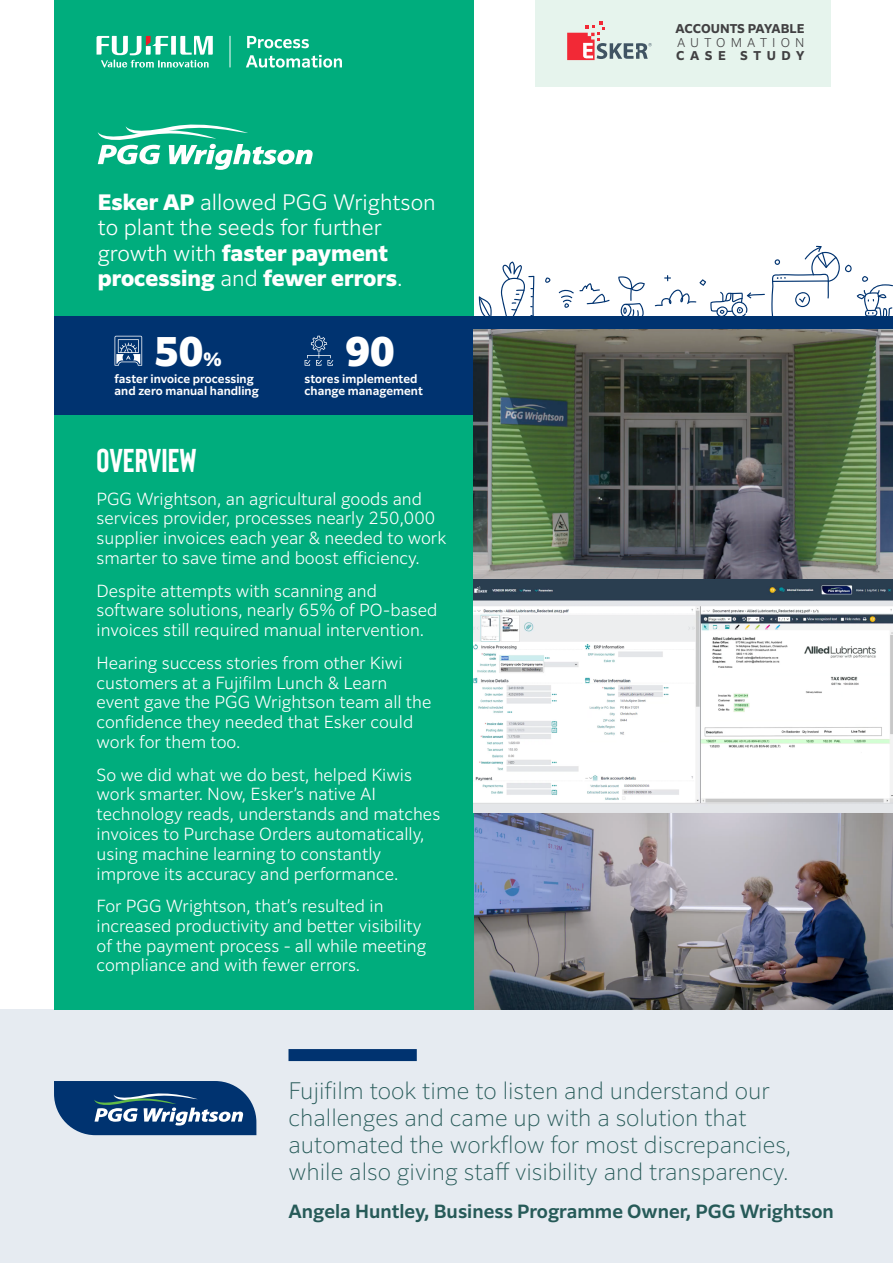
<style>
.page{position:relative;width:893px;height:1263px;background:#fff}
.page>*{position:absolute;margin:0;border:0;box-sizing:border-box;transform-origin:0 0}
.t1{font:800 39px "Clarimo UDPE";color:#fff}
.t2{font:700 33px "Bison";color:#fff}
.t3{font:200 22.5px/27px "Clarimo UDPE";color:#265a58}
.t4{font:300 21px/25.2px "Clarimo UDPE";color:#fff}
.t5{font:600 18px "Clarimo UDPE";color:#265a58}
.t6{font:300 16.5px/19.8px "Clarimo UDPE";color:#fff}
.t7{font:700 12px "Clarimo UDPE";color:#414042}
.t8{font:300 12px "Clarimo UDPE";letter-spacing:.43em;color:#414042}
.t9{font:700 12px "Clarimo UDPE";letter-spacing:.47em;color:#414042}
.t10{font:600 11.25px/12px "Clarimo UDPE";color:#fff}
.s1{font-weight:800}
.s2{font-size:18px}
</style>
<div class="page">
<div style="left:54px;top:0;width:419px;height:317px;background:#00ad7d"></div>
<div style="left:0;top:1010px;width:893px;height:253px;background:#e6ebf1"></div>
<div style="left:288px;top:1049px;width:129px;height:12px;background:#003370"></div>
<img style="left:473px;top:414px;width:420px;height:596px">
<div style="left:536px;top:0;width:295px;height:86px;background:#e6f4ed"></div>
<svg style="left:567px;top:21px;width:85px;height:39px"></svg>
<div style="left:54px;top:414px;width:419px;height:596px;background:#00ad7d"></div>
<svg style="left:54px;top:316px;width:839px;height:98px;fill:#003370"></svg>
<svg style="left:98px;top:124px;width:215px;height:46px"></svg>
<svg style="left:54px;top:1081px;width:202px;height:54px"></svg>
<svg style="left:115px;top:336px;width:27px;height:30px"></svg>
<svg style="left:305px;top:336px;width:28px;height:30px"></svg>
<svg style="left:97px;top:36px;width:116px;height:32px"></svg>
<svg style="left:247px;top:36px;width:62px;height:12px"></svg>
<svg style="left:246px;top:55px;width:96px;height:13px"></svg>
<hr style="left:230px;top:36px;width:1px;height:31px;background:#fff">
<svg style="left:501px;top:261px;width:33px;height:66px"></svg>
<svg style="left:771px;top:246px;width:122px;height:79px"></svg>
<svg style="left:618px;top:276px;width:27px;height:42px"></svg>
<svg style="left:559px;top:283px;width:51px;height:25px"></svg>
<svg style="left:479px;top:296px;width:13px;height:23px"></svg>
<svg style="left:545px;top:277px;width:5px;height:6px"></svg>
<svg style="left:655px;top:275px;width:110px;height:43px"></svg>
<p class="t4" style="left:98px;top:188px;width:340px"><span class="s1">Esker AP</span> allowed PGG Wrightson to plant the seeds for further growth with <span class="s1">faster payment processing</span> and <span class="s1">fewer errors</span>.</p>
<h1 class="t1" style="left:154px;top:319px;width:69px">50<span class="s2">%</span></h1>
<h1 class="t1" style="left:346px;top:319px;width:51px">90</h1>
<p class="t10" style="left:115px;top:371px;width:146px">faster invoice processing and zero manual handling</p>
<p class="t10" style="left:305px;top:371px;width:120px">stores implemented change management</p>
<h2 class="t2" style="left:97px;top:440px;width:102px">OVERVIEW</h2>
<p class="t6" style="left:97px;top:487px;width:351px">PGG Wrightson, an agricultural goods and services provider, processes nearly 250,000 supplier invoices each year &amp; needed to work smarter to save time and boost efficiency.</p>
<p class="t6" style="left:97px;top:579px;width:342px">Despite attempts with scanning and software solutions, nearly 65% of PO-based invoices still required manual intervention.</p>
<p class="t6" style="left:97px;top:651px;width:336px">Hearing success stories from other Kiwi customers at a Fujifilm Lunch &amp; Learn event gave the PGG Wrightson team all the confidence they needed that Esker could work for them too.</p>
<p class="t6" style="left:97px;top:763px;width:345px">So we did what we do best, helped Kiwis work smarter. Now, Esker’s native AI technology reads, understands and matches invoices to Purchase Orders automatically, using machine learning to constantly improve its accuracy and performance.</p>
<p class="t6" style="left:97px;top:895px;width:331px">For PGG Wrightson, that’s resulted in increased productivity and better visibility of the payment process - all while meeting compliance and with fewer errors.</p>
<p class="t7" style="left:675px;top:19px;width:131px">ACCOUNTS PAYABLE</p>
<p class="t8" style="left:677px;top:33px;width:129px">AUTOMATION</p>
<p class="t9" style="left:676px;top:46px;width:130px">CASE STUDY</p>
<h3 class="t3" style="left:288px;top:1075px;width:504px">Fujifilm took time to listen and understand our challenges and came up with a solution that automated the workflow for most discrepancies, while also giving staff visibility and transparency.</h3>
<p class="t5" style="left:288px;top:1197px;width:547px">Angela Huntley, Business Programme Owner, PGG Wrightson</p>
</div>
